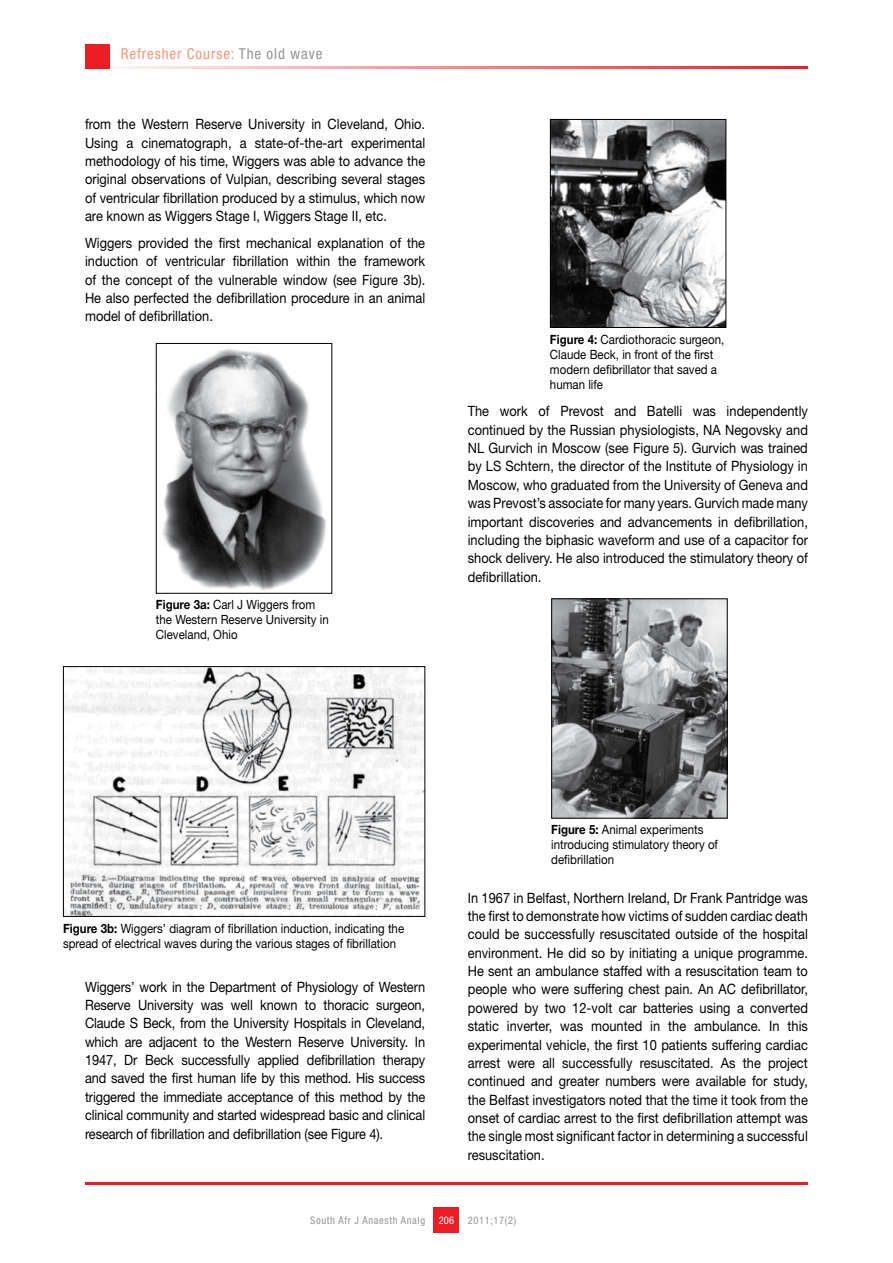
<style>
.page{position:relative;width:893px;height:1263px;background:#fff}
.page>*{position:absolute;margin:0;border:0;box-sizing:border-box;transform-origin:0 0}
.t1{font:condensed 15px "Helvetica Neue LT Std";letter-spacing:.06em;color:#f79679}
.t2{font:14.25px/18.3px "Helvetica Neue LT Std";color:#000;text-align:justify;scale:.9 1}
.t3{font:12.75px/15px "Helvetica Neue LT Std";color:#000;scale:.9 1}
.t4{font:condensed 10.5px "Helvetica Neue LT Std";letter-spacing:.06em;color:#939598}
.t5{font:condensed 10.5px "Helvetica Neue LT Std";color:#fff}
.s1{color:#939598}
.s2{font-weight:700}
</style>
<div class="page">
<hr style="left:85px;top:66px;width:723px;height:2px;background:#ed1d24">
<div style="left:85px;top:44px;width:24px;height:24px;background:#ed1d24"></div>
<div style="left:434px;top:1208px;width:25px;height:25px;background:#ed1d24"></div>
<hr style="left:85px;top:1182px;width:723px;height:2px;background:#ed1d24">
<img style="left:65px;top:668px;width:358px;height:247px">
<div style="left:63px;top:666px;width:362px;height:251px;border:1px solid #000"></div>
<img style="left:162px;top:349px;width:165px;height:242px">
<div style="left:156px;top:343px;width:176px;height:251px;border:1px solid #000"></div>
<img style="left:552px;top:121px;width:172px;height:205px">
<div style="left:550px;top:119px;width:176px;height:209px;border:1px solid #000"></div>
<img style="left:553px;top:600px;width:173px;height:216px">
<div style="left:551px;top:598px;width:177px;height:220px;border:1px solid #000"></div>
<p class="t1" style="left:121px;top:45px;width:203px">Refresher Course: <span class="s1">The old wave</span></p>
<p class="t2" style="left:85px;top:115px;width:379px">from the Western Reserve University in Cleveland, Ohio.<br>Using a cinematograph, a state-of-the-art experimental methodology of his time, Wiggers was able to advance the original observations of Vulpian, describing several stages of ventricular fibrillation produced by a stimulus, which now are known as Wiggers Stage I, Wiggers Stage II, etc.</p>
<p class="t2" style="left:85px;top:234px;width:380px">Wiggers provided the first mechanical explanation of the induction of ventricular fibrillation within the framework of the concept of the vulnerable window (see Figure 3b).<br>He also perfected the defibrillation procedure in an animal model of defibrillation.</p>
<p class="t3" style="left:156px;top:597px;width:194px"><span class="s2">Figure 3a:</span> Carl J Wiggers from the Western Reserve University in<br>Cleveland, Ohio</p>
<p class="t3" style="left:550px;top:331px;width:195px"><span class="s2">Figure 4:</span> Cardiothoracic surgeon,<br>Claude Beck, in front of the first modern defibrillator that saved a human life</p>
<p class="t2" style="left:468px;top:402px;width:380px">The work of Prevost and Batelli was independently continued by the Russian physiologists, NA Negovsky and NL Gurvich in Moscow (see Figure 5). Gurvich was trained by LS Schtern, the director of the Institute of Physiology in Moscow, who graduated from the University of Geneva and was Prevost’s associate for many years. Gurvich made many important discoveries and advancements in defibrillation, including the biphasic waveform and use of a capacitor for shock delivery. He also introduced the stimulatory theory of defibrillation.</p>
<p class="t3" style="left:63px;top:920px;width:381px"><span class="s2">Figure 3b:</span> Wiggers’ diagram of fibrillation induction, indicating the spread of electrical waves during the various stages of fibrillation</p>
<p class="t2" style="left:85px;top:977px;width:379px">Wiggers’ work in the Department of Physiology of Western Reserve University was well known to thoracic surgeon, Claude S Beck, from the University Hospitals in Cleveland, which are adjacent to the Western Reserve University. In 1947, Dr Beck successfully applied defibrillation therapy and saved the first human life by this method. His success triggered the immediate acceptance of this method by the clinical community and started widespread basic and clinical research of fibrillation and defibrillation (see Figure 4).</p>
<p class="t3" style="left:551px;top:822px;width:187px"><span class="s2">Figure 5:</span> Animal experiments introducing stimulatory theory of defibrillation</p>
<p class="t2" style="left:468px;top:888px;width:379px">In 1967 in Belfast, Northern Ireland, Dr Frank Pantridge was the first to demonstrate how victims of sudden cardiac death could be successfully resuscitated outside of the hospital environment. He did so by initiating a unique programme.<br>He sent an ambulance staffed with a resuscitation team to people who were suffering chest pain. An AC defibrillator, powered by two 12-volt car batteries using a converted static inverter, was mounted in the ambulance. In this experimental vehicle, the first 10 patients suffering cardiac arrest were all successfully resuscitated. As the project continued and greater numbers were available for study, the Belfast investigators noted that the time it took from the onset of cardiac arrest to the first defibrillation attempt was the single most significant factor in determining a successful resuscitation.</p>
<p class="t4" style="left:310px;top:1214px;width:117px">South Afr J Anaesth Analg</p>
<p class="t5" style="left:439px;top:1214px;width:17px">206</p>
<p class="t4" style="left:468px;top:1214px;width:50px">2011;17(2)</p>
</div>
